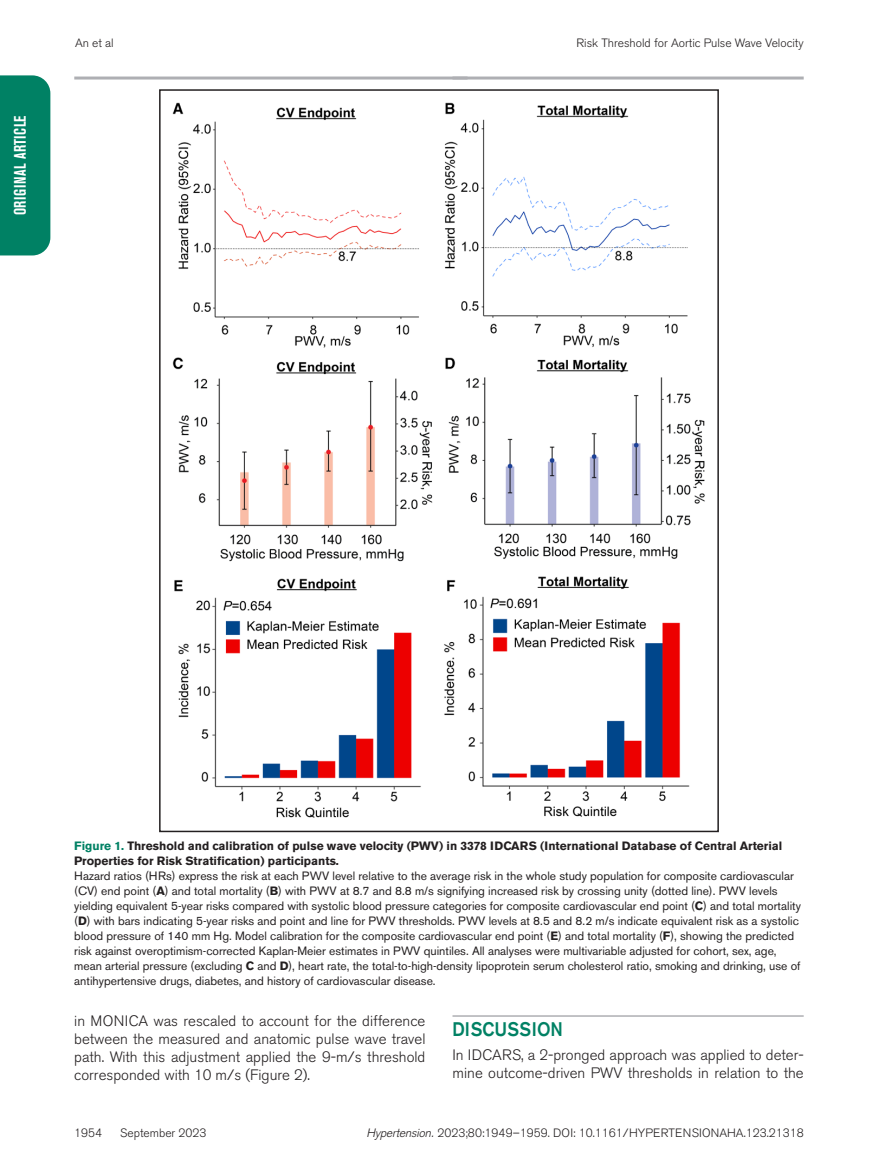
<style>
.page{position:relative;width:878px;height:1175px;background:#fff}
.page>*{position:absolute;margin:0;border:0;box-sizing:border-box;transform-origin:0 0}
.t1{font:500 19.5px "Akzidenz Grotesk BE";color:#008164;scale:.9 1}
.t2{font:700 condensed 16.5px "Akzidenz Grotesk BE";color:#fff;scale:.9 1}
.t3{font:300 15px/18px "Akzidenz Grotesk BE";color:#231f20;text-align:justify}
.t4{font:12px/15px "Akzidenz Grotesk BE";color:#231f20}
.t5{font:700 12px/15px "Akzidenz Grotesk BE";color:#231f20}
.t6{font:300 12px "Akzidenz Grotesk BE";color:#231f20}
.s1{color:#008164}
.s2{font-weight:700}
.s3{font-family:"Akzidenz Grotesk";font-style:italic}
</style>
<div class="page">
<div style="left:0;top:75px;width:50px;height:180px;background:#008164"></div>
<svg style="left:467px;top:76px;width:336px;height:4px"></svg>
<svg style="left:74px;top:76px;width:393px;height:4px;background:#c1c2c5"></svg>
<hr style="left:452px;top:1015px;width:351px;height:1px;background:#aeafb3">
<img style="left:172px;top:102px;width:533px;height:716px">
<h2 class="t2" style="left:11px;top:215px;width:112px;rotate:-90deg">Original Article</h2>
<p class="t6" style="left:75px;top:36px;width:40px">An et al</p>
<p class="t6" style="left:576px;top:36px;width:229px">Risk Threshold for Aortic Pulse Wave Velocity</p>
<p class="t5" style="left:74px;top:838px;width:709px"><span class="s1">Figure 1.</span> Threshold and calibration of pulse wave velocity (PWV) in 3378 IDCARS (International Database of Central Arterial<br>Properties for Risk Stratification) participants.</p>
<p class="t4" style="left:74px;top:868px;width:728px">Hazard ratios (HRs) express the risk at each PWV level relative to the average risk in the whole study population for composite cardiovascular (CV) end point (<span class="s2">A</span>) and total mortality (<span class="s2">B</span>) with PWV at 8.7 and 8.8 m/s signifying increased risk by crossing unity (dotted line). PWV levels yielding equivalent 5-year risks compared with systolic blood pressure categories for composite cardiovascular end point (<span class="s2">C</span>) and total mortality (<span class="s2">D</span>) with bars indicating 5-year risks and point and line for PWV thresholds. PWV levels at 8.5 and 8.2 m/s indicate equivalent risk as a systolic blood pressure of 140 mm Hg. Model calibration for the composite cardiovascular end point (<span class="s2">E</span>) and total mortality (<span class="s2">F</span>), showing the predicted risk against overoptimism-corrected Kaplan-Meier estimates in PWV quintiles. All analyses were multivariable adjusted for cohort, sex, age, mean arterial pressure (excluding <span class="s2">C</span> and <span class="s2">D</span>), heart rate, the total-to-high-density lipoprotein serum cholesterol ratio, smoking and drinking, use of antihypertensive drugs, diabetes, and history of cardiovascular disease.</p>
<p class="t3" style="left:74px;top:1012px;width:352px">in MONICA was rescaled to account for the difference between the measured and anatomic pulse wave travel path. With this adjustment applied the 9-m/s threshold corresponded with 10 m/s (Figure 2).</p>
<h1 class="t1" style="left:452px;top:1017px;width:124px">DISCUSSION</h1>
<p class="t3" style="left:452px;top:1046px;width:353px">In IDCARS, a 2-pronged approach was applied to deter&shy;mine outcome-driven PWV thresholds in relation to the</p>
<p class="t6" style="left:74px;top:1126px;width:29px">1954</p>
<p class="t6" style="left:120px;top:1126px;width:88px">September 2023</p>
<p class="t6" style="left:366px;top:1126px;width:438px"><span class="s3">Hypertension.</span> 2023;80:1949–1959. DOI: 10.1161/HYPERTENSIONAHA.123.21318</p>
</div>
